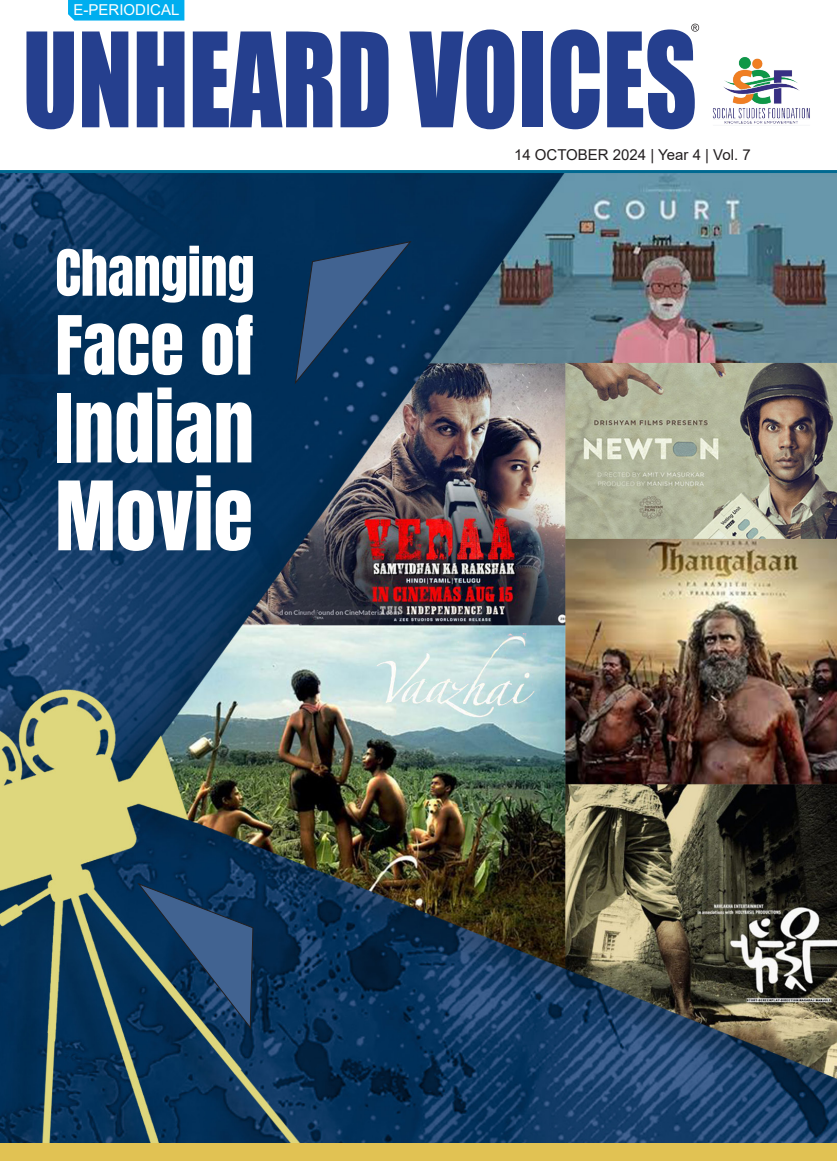
<style>
.page{position:relative;width:837px;height:1161px;background:#fff}
.page>*{position:absolute;margin:0;border:0;box-sizing:border-box;transform-origin:0 0}
.Body_text{font:121.2px "Impact";color:#253f8e;scale:.83 1}
.Body_text-2{font:81.15px "Anton";color:#fff}
.Body_text-3{font:69.15px "Anton";color:#fff}
.Body_text-4{font:54.15px "Anton";letter-spacing:-.005em;color:#fff}
.Body_text-5{font:15px "Arial";color:#231f20}
.Body_text-6{font:15px "Arial";color:#fff}
</style>
<div class="page">
<img style="left:0;top:173px;width:837px;height:971px">
<hr style="left:0;top:170px;width:837px;height:3px;background:#006991">
<img style="left:712px;top:57px;width:98px;height:67px">
<div style="left:68px;top:0;width:116px;height:21px;background:#00aeef"></div>
<div style="left:0;top:1144px;width:837px;height:17px;background:#e1c253"></div>
<svg style="left:691px;top:24px;width:8px;height:8px"></svg>
<svg style="left:294px;top:241px;width:118px;height:144px;background:#17406a"></svg>
<svg style="left:137px;top:882px;width:117px;height:148px;background:#24486a"></svg>
<p class="Body_text-6" style="left:74px;top:-1px;width:107px">E-PERIODICAL</p>
<p class="Body_text" style="left:23px;top:-14px;width:814px">UNHEARD VOICES</p>
<p class="Body_text-4" style="left:55px;top:245px;width:201px">Changing</p>
<p class="Body_text-3" style="left:55px;top:310px;width:200px">Face of</p>
<p class="Body_text-2" style="left:55px;top:387px;width:200px">Indian</p>
<p class="Body_text-2" style="left:55px;top:475px;width:199px">Movie</p>
<p class="Body_text-5" style="left:514px;top:145px;width:238px">14 OCTOBER 2024 | Year 4 | Vol. 7</p>
</div>
